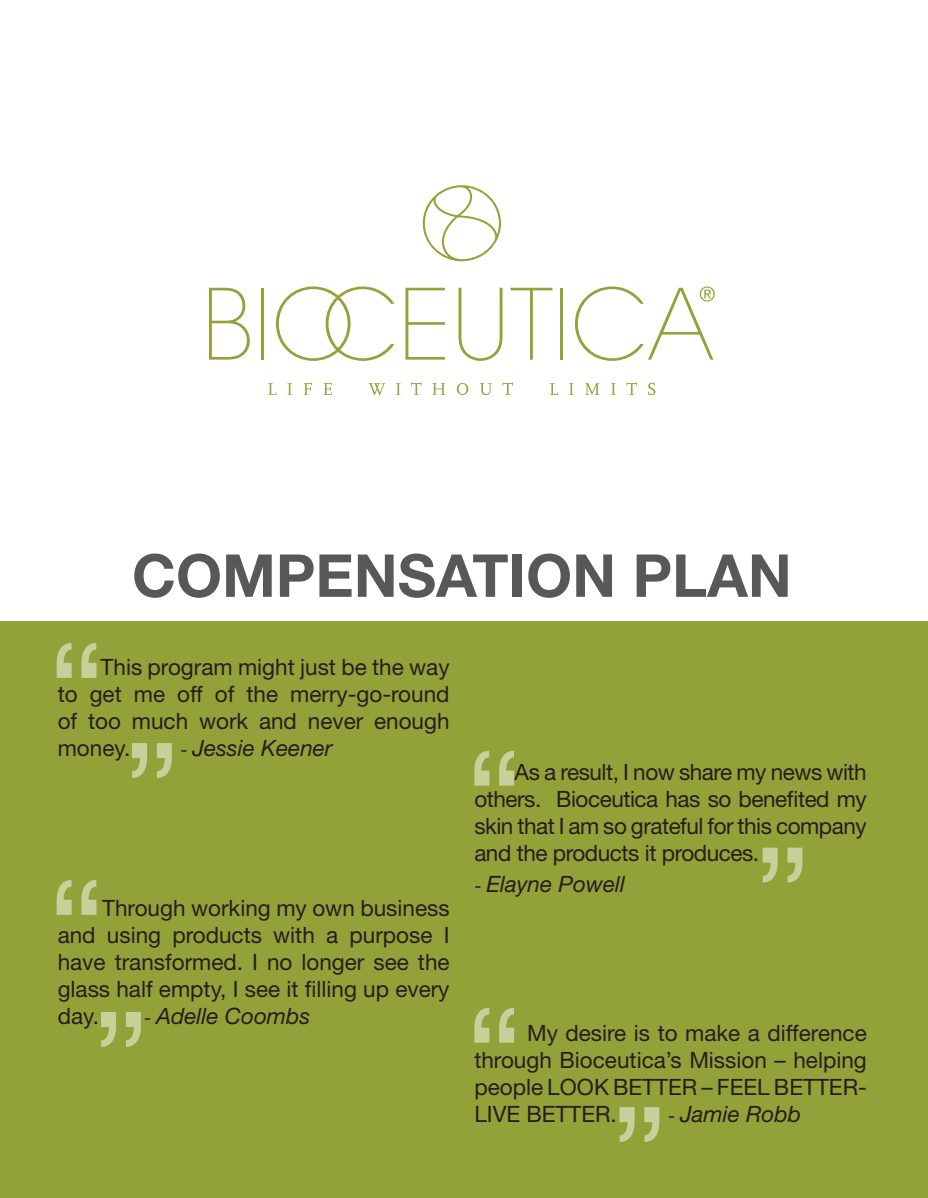
<style>
.page{position:relative;width:928px;height:1198px;background:#fff}
.page>*{position:absolute;margin:0;border:0;box-sizing:border-box;transform-origin:0 0}
.t1{font:700 59.25px "Helvetica Neue LT Std";color:#57585a}
.t2{font:22.5px/27px "Helvetica Neue LT Std";color:#231f20;text-align:justify}
.t3{font:italic 22.5px "Helvetica Neue LT Std";color:#231f20}
.s1{font-style:normal;font-size:18px}
</style>
<div class="page">
<div style="left:0;top:621px;width:927px;height:577px;background:#93a139"></div>
<svg style="left:423px;top:185px;width:78px;height:76px"></svg>
<svg style="left:209px;top:288px;width:41px;height:72px"></svg>
<hr style="left:261px;top:288px;width:3px;height:72px;background:#94a239">
<svg style="left:276px;top:286px;width:118px;height:75px"></svg>
<svg style="left:405px;top:288px;width:40px;height:72px"></svg>
<svg style="left:458px;top:288px;width:44px;height:73px"></svg>
<svg style="left:510px;top:288px;width:42px;height:72px"></svg>
<hr style="left:560px;top:288px;width:3px;height:72px;background:#94a239">
<svg style="left:575px;top:286px;width:139px;height:75px"></svg>
<svg style="left:268px;top:383px;width:8px;height:12px"></svg>
<svg style="left:287px;top:383px;width:5px;height:12px"></svg>
<svg style="left:304px;top:382px;width:8px;height:13px"></svg>
<svg style="left:323px;top:382px;width:9px;height:13px"></svg>
<svg style="left:368px;top:383px;width:17px;height:12px"></svg>
<svg style="left:396px;top:383px;width:4px;height:12px"></svg>
<svg style="left:411px;top:382px;width:10px;height:13px"></svg>
<svg style="left:432px;top:383px;width:13px;height:12px"></svg>
<svg style="left:457px;top:383px;width:11px;height:12px"></svg>
<svg style="left:480px;top:383px;width:12px;height:12px"></svg>
<svg style="left:502px;top:382px;width:11px;height:13px"></svg>
<svg style="left:550px;top:383px;width:8px;height:12px"></svg>
<svg style="left:569px;top:383px;width:4px;height:12px"></svg>
<svg style="left:585px;top:383px;width:14px;height:12px"></svg>
<svg style="left:611px;top:383px;width:4px;height:12px"></svg>
<svg style="left:626px;top:382px;width:11px;height:13px"></svg>
<svg style="left:648px;top:383px;width:7px;height:12px"></svg>
<svg style="left:57px;top:643px;width:39px;height:35px"></svg>
<svg style="left:132px;top:743px;width:40px;height:35px"></svg>
<svg style="left:57px;top:880px;width:39px;height:35px"></svg>
<svg style="left:101px;top:1012px;width:40px;height:35px"></svg>
<svg style="left:474px;top:750px;width:40px;height:35px"></svg>
<svg style="left:762px;top:847px;width:40px;height:35px"></svg>
<svg style="left:474px;top:1007px;width:40px;height:35px"></svg>
<svg style="left:619px;top:1107px;width:40px;height:35px"></svg>
<h1 class="t1" style="left:132px;top:539px;width:661px">COMPENSATION PLAN</h1>
<p class="t2" style="left:58px;top:653px;width:393px;text-indent:43px">This program might just be the way to get me off of the merry-go-round of too much work and never enough money.</p>
<p class="t3" style="left:180px;top:734px;width:154px"><span class="s1">-</span> Jessie Keener</p>
<p class="t2" style="left:58px;top:894px;width:393px;text-indent:44px">Through working my own business and using products with a purpose I have transformed. I no longer see the glass half empty, I see it filling up every day.</p>
<p class="t3" style="left:144px;top:1002px;width:168px"><span class="s1">-</span> Adelle Coombs</p>
<p class="t2" style="left:474px;top:758px;width:394px;text-indent:40px">As a result, I now share my news with others. Bioceutica has so benefited my skin that I am so grateful for this company and the products it produces.</p>
<p class="t3" style="left:474px;top:870px;width:152px"><span class="s1">-</span> Elayne Powell</p>
<p class="t2" style="left:474px;top:1019px;width:394px;text-indent:53px">My desire is to make a difference through Bioceutica’s Mission – helping people LOOK BETTER – FEEL BETTER-LIVE BETTER.</p>
<p class="t3" style="left:668px;top:1100px;width:134px"><span class="s1">-</span> Jamie Robb</p>
</div>
